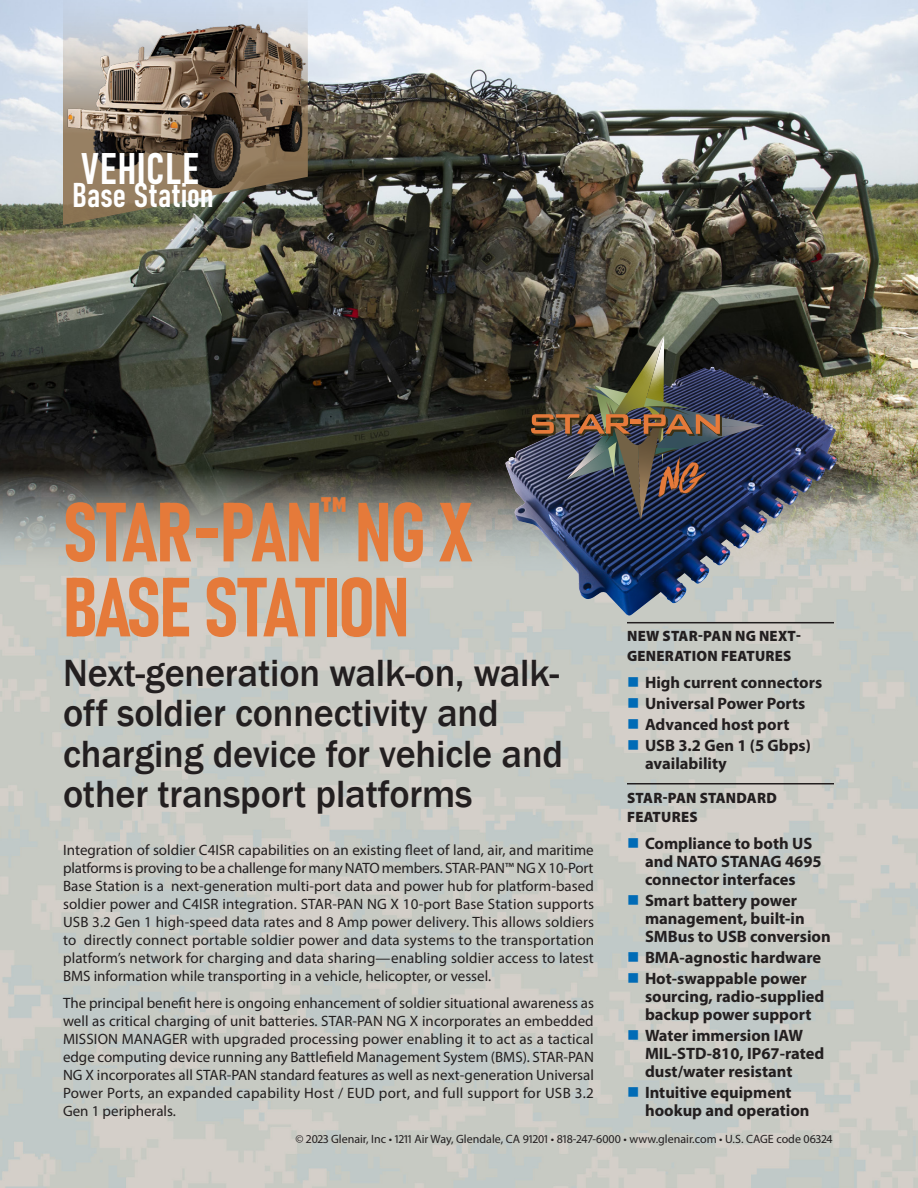
<style>
.page{position:relative;width:918px;height:1188px;background:#fff}
.page>*{position:absolute;margin:0;border:0;box-sizing:border-box;transform-origin:0 0}
.SP_splash_h_sm{font:82.5px/75px "Bahnschrift";letter-spacing:-.03em;color:#e57a3a}
.cap_center{font:43.65px "Bahnschrift";letter-spacing:.025em;color:#fff}
.splash_hb{font:500 39px/40.5px "Franklin Gothic";letter-spacing:-.005em;color:#231f20}
.cap_center-2{font:33.9px "Bahnschrift";color:#fff}
.t1{font:700 16.5px/18px "Myriad Pro";color:#231f20}
.body_text{font:15px/18px "Myriad Pro";color:#231f20;text-align:justify}
.head_w__ra_W{font:900 15px/19.5px "Myriad Pro";letter-spacing:.015em;color:#231f20}
.t2{font:12px "Myriad Pro";color:#231f20}
</style>
<div class="page">
<img style="left:0;top:0;width:918px;height:577px">
<img style="left:505px;top:367px;width:263px;height:249px">
<svg style="left:63px;top:0;width:245px;height:225px;background:#989a94"></svg>
<img style="left:66px;top:22px;width:245px;height:170px">
<img style="left:531px;top:336px;width:233px;height:184px">
<hr style="left:627px;top:783px;width:207px;height:1px;background:#231f20">
<hr style="left:627px;top:622px;width:207px;height:1px;background:#231f20">
<svg style="left:628px;top:838px;width:10px;height:10px"></svg>
<svg style="left:628px;top:895px;width:10px;height:10px"></svg>
<svg style="left:628px;top:952px;width:10px;height:10px"></svg>
<svg style="left:628px;top:973px;width:10px;height:10px"></svg>
<svg style="left:628px;top:1030px;width:10px;height:10px"></svg>
<svg style="left:628px;top:1087px;width:10px;height:10px"></svg>
<svg style="left:628px;top:677px;width:10px;height:10px"></svg>
<svg style="left:628px;top:698px;width:10px;height:10px"></svg>
<svg style="left:628px;top:719px;width:10px;height:10px"></svg>
<svg style="left:628px;top:740px;width:10px;height:10px"></svg>
<p class="cap_center" style="left:82px;top:136px;width:119px">VEHICLE</p>
<p class="cap_center-2" style="left:72px;top:169px;width:143px">Base Station</p>
<p class="SP_splash_h_sm" style="left:63px;top:489px;width:411px">STAR-PAN<sup>™</sup> NG X<br>BASE STATION</p>
<p class="splash_hb" style="left:63px;top:653px;width:502px">Next-generation walk-on, walk&shy;off soldier connectivity and charging device for vehicle and other transport platforms</p>
<p class="body_text" style="left:63px;top:841px;width:533px">Integration of soldier C4ISR capabilities on an existing fleet of land, air, and maritime platforms is proving to be a challenge for many NATO members. STAR-PAN™ NG X 10-Port Base Station is a next-generation multi-port data and power hub for platform-based soldier power and C4ISR integration. STAR-PAN NG X 10-port Base Station supports USB 3.2 Gen 1 high-speed data rates and 8 Amp power delivery. This allows soldiers to directly connect portable soldier power and data systems to the transportation platform’s network for charging and data sharing—enabling soldier access to latest BMS information while transporting in a vehicle, helicopter, or vessel.</p>
<p class="body_text" style="left:63px;top:994px;width:533px">The principal benefit here is ongoing enhancement of soldier situational awareness as well as critical charging of unit batteries. STAR-PAN NG X incorporates an embedded MISSION MANAGER with upgraded processing power enabling it to act as a tactical edge computing device running any Battlefield Management System (BMS). STAR-PAN NG X incorporates all STAR-PAN standard features as well as next-generation Universal Power Ports, an expanded capability Host / EUD port, and full support for USB 3.2<br>Gen 1 peripherals.</p>
<p class="head_w__ra_W" style="left:627px;top:627px;width:175px">NEW STAR-PAN NG NEXT-<br>GENERATION FEATURES</p>
<p class="t1" style="left:645px;top:673px;width:179px">High current connectors</p>
<p class="t1" style="left:645px;top:694px;width:162px">Universal Power Ports</p>
<p class="t1" style="left:645px;top:715px;width:146px">Advanced host port</p>
<p class="t1" style="left:645px;top:736px;width:168px">USB 3.2 Gen 1 (5 Gbps) availability</p>
<p class="head_w__ra_W" style="left:627px;top:788px;width:151px">STAR-PAN STANDARD<br>FEATURES</p>
<p class="t1" style="left:645px;top:834px;width:178px">Compliance to both US and NATO STANAG 4695 connector interfaces</p>
<p class="t1" style="left:645px;top:891px;width:187px">Smart battery power management, built-in<br>SMBus to USB conversion</p>
<p class="t1" style="left:645px;top:948px;width:178px">BMA-agnostic hardware</p>
<p class="t1" style="left:645px;top:969px;width:181px">Hot-swappable power sourcing, radio-supplied backup power support</p>
<p class="t1" style="left:645px;top:1026px;width:181px">Water immersion IAW<br>MIL-STD-810, IP67-rated dust/water resistant</p>
<p class="t1" style="left:645px;top:1083px;width:166px">Intuitive equipment hookup and operation</p>
<p class="t2" style="left:296px;top:1132px;width:538px">© 2023 Glenair, Inc • 1211 Air Way, Glendale, CA 91201 • 818-247-6000 • www.glenair.com • U.S. CAGE code 06324</p>
</div>
